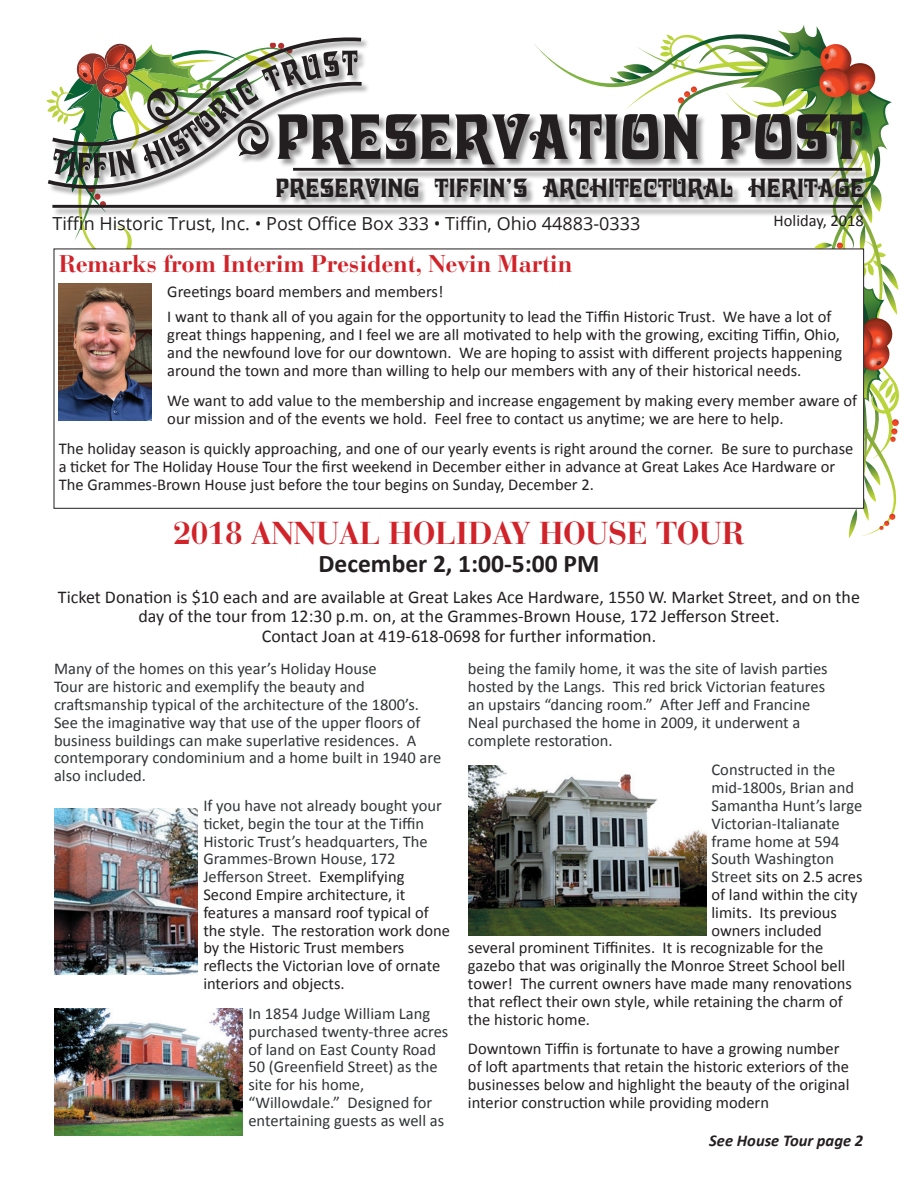
<style>
.page{position:relative;width:918px;height:1188px;background:#fff}
.page>*{position:absolute;margin:0;border:0;box-sizing:border-box;transform-origin:0 0}
.t1{font:63px "Davida Bold BT";color:#231f20}
.t2{font:700 31.5px "Bauer Bodoni";letter-spacing:-.01em;color:#d1232a}
.t3{font:25.95px "Davida Bold BT";color:#231f20}
.t4{font:700 25.5px "Calibri";color:#231f20}
.t5{font:700 24px "Bauer Bodoni";letter-spacing:-.01em;color:#d1232a}
.t6{font:18px/19.4px "Calibri";color:#231f20;text-align:center}
.t7{font:18px "Open Sans";color:#231f20}
.t8{font:16.5px/17.9px "Calibri";color:#231f20}
.t9{font:16.5px/17.9px "Calibri";color:#303537}
.t10{font:italic 700 16.5px "Calibri";color:#231f20}
.s1{color:#303537}
</style>
<div class="page">
<svg style="left:533px;top:25px;width:366px;height:513px"></svg>
<div style="left:48px;top:37px;width:824px;height:180px;background:#231f20;opacity:.46"></div>
<hr style="left:293px;top:168px;width:569px;height:3px;background:#231f20">
<hr style="left:52px;top:205px;width:810px;height:3px;background:#231f20">
<svg style="left:46px;top:37px;width:317px;height:245px"></svg>
<div style="left:54px;top:249px;width:810px;height:259px;background:#fff"></div>
<img style="left:59px;top:284px;width:93px;height:136px">
<div style="left:54px;top:249px;width:810px;height:260px;border:1px solid #231f20"></div>
<img style="left:468px;top:766px;width:238px;height:169px">
<img style="left:54px;top:809px;width:144px;height:166px">
<img style="left:54px;top:1008px;width:189px;height:127px">
<h1 class="t1" style="left:276px;top:98px;width:589px">PRESERVATION POST</h1>
<h3 class="t3" style="left:276px;top:172px;width:590px">PRESERVING TIFFIN’S ARCHITECTURAL HERITAGE</h3>
<p class="t7" style="left:52px;top:211px;width:589px">Tiffin Historic Trust, Inc. • Post Office Box 333 • Tiffin, Ohio 44883-0333</p>
<p class="t7" style="left:67px;top:211px;width:18px">f</p>
<p class="t7" style="left:322px;top:211px;width:18px">f</p>
<p class="t7" style="left:460px;top:211px;width:18px">f</p>
<p class="t8" style="left:774px;top:212px;width:92px">Holiday, 2018</p>
<h3 class="t5" style="left:59px;top:250px;width:515px">Remarks from Interim President, Nevin Martin</h3>
<p class="t8" style="left:167px;top:279px;width:666px;line-height:24.8px">Greetings board members and members!<br>I want to thank all of you again for the opportunity to lead the Tiffin Historic Trust. We have a lot of</p>
<p class="t8" style="left:167px;top:325px;width:676px">great things happening, and I feel we are all motivated to help with the growing, exciting Tiffin, Ohio, and the newfound love for our downtown. We are hoping to assist with different projects happening around the town and more than willing to help our members with any of their historical needs.</p>
<p class="t8" style="left:167px;top:391px;width:691px">We want to add value to the membership and increase engagement by making every member aware of our mission and of the events we hold. Feel free to contact us anytime; we are here to help.</p>
<p class="t8" style="left:59px;top:440px;width:796px">The holiday season is quickly approaching, and one of our yearly events is right around the corner. Be sure to purchase a ticket for The Holiday House Tour the first weekend in December either in advance at Great Lakes Ace Hardware or<br>The Grammes-Brown House just before the tour begins on Sunday, December 2.</p>
<h2 class="t2" style="left:174px;top:514px;width:572px">2018 ANNUAL HOLIDAY HOUSE TOUR</h2>
<h3 class="t4" style="left:319px;top:547px;width:282px">December 2, 1:00-5:00 PM</h3>
<p class="t6" style="left:58px;top:587px;width:804px">Ticket Donation is $10 each and are available at Great Lakes Ace Hardware, 1550 W. Market Street, and on the day of the tour from 12:30 p.m. on, at the Grammes-Brown House, 172 Jefferson Street.<br>Contact Joan at 419-618-0698 for further information.</p>
<p class="t9" style="left:54px;top:660px;width:389px">Many of the homes on this year’s Holiday House<br>Tour are historic and exemplify the beauty and craftsmanship typical of the architecture of the 1800’s.<br>See the imaginative way that use of the upper floors of business buildings can make superlative residences. A contemporary condominium and a home built in 1940 are also included.</p>
<p class="t8" style="left:203px;top:797px;width:248px"><span class="s1">If you have not already bought your ticket, begin the tour at the Tiffin<br>Historic Trust’s headquarters, The<br>Grammes-Brown House, 172<br>Jefferson Street.</span> Exemplifying<br>Second Empire architecture, it features a mansard roof typical of the style. The restoration work done by the Historic Trust members reflects the Victorian love of ornate interiors and objects.</p>
<p class="t9" style="left:248px;top:1005px;width:202px">In 1854 Judge William Lang purchased twenty-three acres of land on East County Road<br>50 (Greenfield Street) as the site for his home, “Willowdale.” Designed for entertaining guests as well as</p>
<p class="t9" style="left:468px;top:660px;width:361px">being the family home, it was the site of lavish parties hosted by the Langs. This red brick Victorian features an upstairs “dancing room.” After Jeff and Francine Neal purchased the home in 2009, it underwent a complete restoration.</p>
<p class="t9" style="left:712px;top:761px;width:125px">Constructed in the</p>
<p class="t9" style="left:712px;top:779px;width:144px">mid-1800s, Brian and</p>
<p class="t9" style="left:712px;top:797px;width:152px">Samantha Hunt’s large</p>
<p class="t9" style="left:712px;top:814px;width:130px">Victorian-Italianate</p>
<p class="t9" style="left:712px;top:832px;width:130px">frame home at 594</p>
<p class="t9" style="left:712px;top:850px;width:124px">South Washington</p>
<p class="t8" style="left:712px;top:868px;width:152px"><span class="s1">Street</span> sits on 2.5 acres</p>
<p class="t8" style="left:712px;top:886px;width:148px">of land within the city</p>
<p class="t8" style="left:712px;top:903px;width:127px">limits. Its previous</p>
<p class="t8" style="left:712px;top:921px;width:112px">owners included</p>
<p class="t8" style="left:468px;top:939px;width:357px">several prominent Tiffinites. It is recognizable for the</p>
<p class="t8" style="left:468px;top:957px;width:379px">gazebo that was originally the Monroe Street School bell</p>
<p class="t8" style="left:468px;top:975px;width:385px">tower! The current owners have made many renovations</p>
<p class="t8" style="left:468px;top:993px;width:376px">that reflect their own style, while retaining the charm of</p>
<p class="t8" style="left:468px;top:1010px;width:124px">the historic home.</p>
<p class="t8" style="left:468px;top:1040px;width:383px">Downtown Tiffin is fortunate to have a growing number of loft apartments that retain the historic exteriors of the businesses below and highlight the beauty of the original interior construction while providing modern</p>
<p class="t10" style="left:709px;top:1130px;width:155px">See House Tour page 2</p>
</div>
